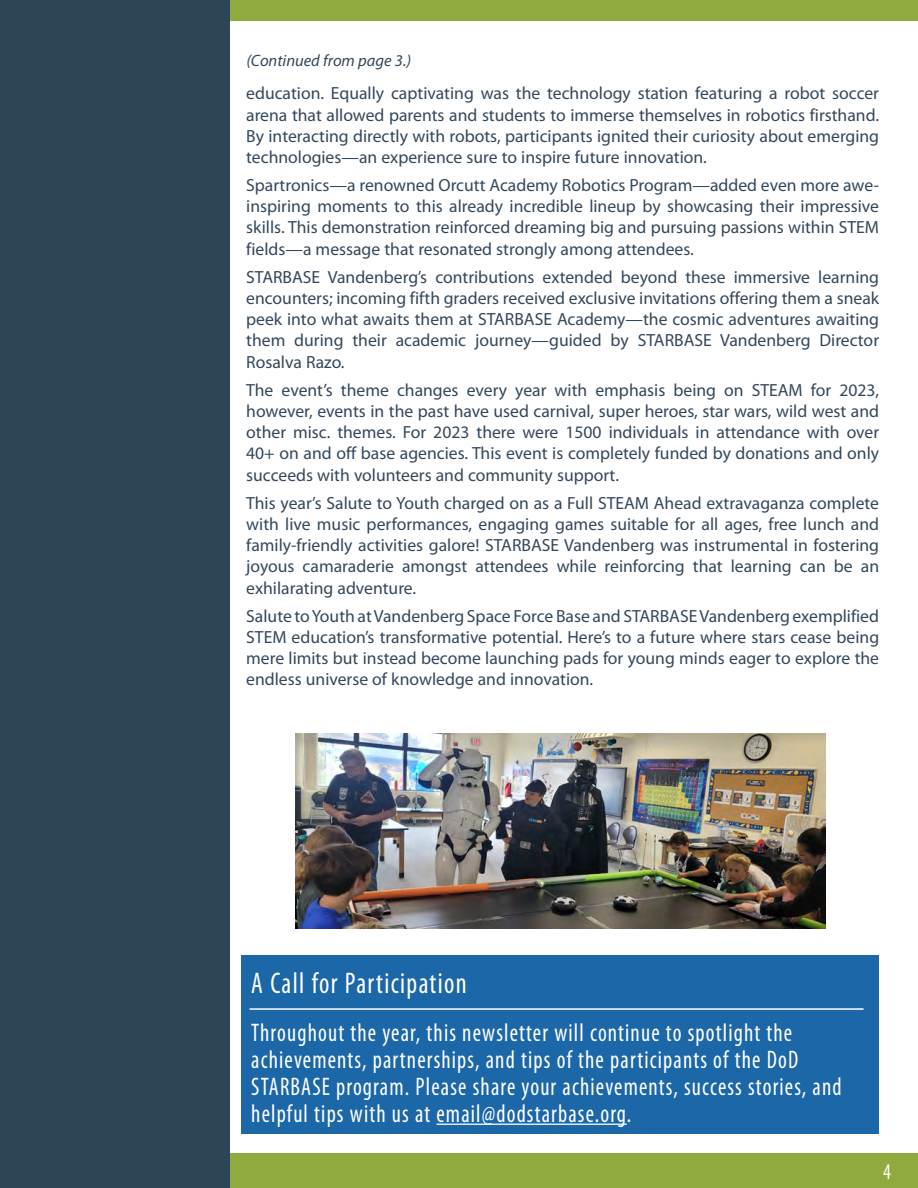
<style>
.page{position:relative;width:918px;height:1188px;background:#fff}
.page>*{position:absolute;margin:0;border:0;box-sizing:border-box;transform-origin:0 0}
.Front_Page_Quote{font:condensed 30px "Myriad Pro";letter-spacing:.05em;color:#fff;scale:.9 1}
.Front_Page_Quote-2{font:condensed 25.5px/27px "Myriad Pro";letter-spacing:.05em;color:#fff;scale:.9 1}
.t1{font:condensed 22.5px "Myriad Pro";color:#fff;scale:.9 1}
.Body_Paragraphs{font:17.7px/21.3px "Myriad Pro";color:#33485c;text-align:justify}
.t2{font:italic 16.5px "Myriad Pro";color:#33485c}
</style>
<div class="page">
<div style="left:54px;top:0;width:864px;height:20px;background:#8fab3d"></div>
<div style="left:230px;top:1153px;width:688px;height:35px;background:#8fab3d"></div>
<div style="left:0;top:0;width:230px;height:1188px;background:#2c4658"></div>
<div style="left:241px;top:956px;width:638px;height:178px;background:#1c67a8"></div>
<hr style="left:437px;top:1124px;width:190px;height:1px;background:#fff">
<hr style="left:250px;top:1008px;width:614px;height:2px;background:#fff">
<img style="left:295px;top:734px;width:530px;height:195px">
<p class="t2" style="left:246px;top:51px;width:166px">(Continued from page 3.)</p>
<p class="Body_Paragraphs" style="left:246px;top:82px;width:634px">education. Equally captivating was the technology station featuring a robot soccer arena that allowed parents and students to immerse themselves in robotics firsthand.<br>By interacting directly with robots, participants ignited their curiosity about emerging technologies—an experience sure to inspire future innovation.</p>
<p class="Body_Paragraphs" style="left:246px;top:174px;width:634px">Spartronics—a renowned Orcutt Academy Robotics Program—added even more awe&shy;inspiring moments to this already incredible lineup by showcasing their impressive skills. This demonstration reinforced dreaming big and pursuing passions within STEM fields—a message that resonated strongly among attendees.</p>
<p class="Body_Paragraphs" style="left:246px;top:266px;width:634px">STARBASE Vandenberg’s contributions extended beyond these immersive learning encounters; incoming fifth graders received exclusive invitations offering them a sneak peek into what awaits them at STARBASE Academy—the cosmic adventures awaiting them during their academic journey—guided by STARBASE Vandenberg Director Rosalva Razo.</p>
<p class="Body_Paragraphs" style="left:246px;top:379px;width:634px">The event’s theme changes every year with emphasis being on STEAM for 2023, however, events in the past have used carnival, super heroes, star wars, wild west and other misc. themes. For 2023 there were 1500 individuals in attendance with over 40+ on and off base agencies. This event is completely funded by donations and only succeeds with volunteers and community support.</p>
<p class="Body_Paragraphs" style="left:246px;top:492px;width:634px">This year’s Salute to Youth charged on as a Full STEAM Ahead extravaganza complete with live music performances, engaging games suitable for all ages, free lunch and family-friendly activities galore! STARBASE Vandenberg was instrumental in fostering joyous camaraderie amongst attendees while reinforcing that learning can be an exhilarating adventure.</p>
<p class="Body_Paragraphs" style="left:246px;top:605px;width:634px">Salute to Youth at Vandenberg Space Force Base and STARBASE Vandenberg exemplified STEM education’s transformative potential. Here’s to a future where stars cease being mere limits but instead become launching pads for young minds eager to explore the endless universe of knowledge and innovation.</p>
<p class="Front_Page_Quote" style="left:251px;top:965px;width:241px">A Call for Participation</p>
<p class="Front_Page_Quote-2" style="left:251px;top:1018px;width:658px">Throughout the year, this newsletter will continue to spotlight the achievements, partnerships, and tips of the participants of the DoD STARBASE program. Please share your achievements, success stories, and helpful tips with us at email@dodstarbase.org.</p>
<p class="t1" style="left:883px;top:1158px;width:10px">4</p>
</div>
